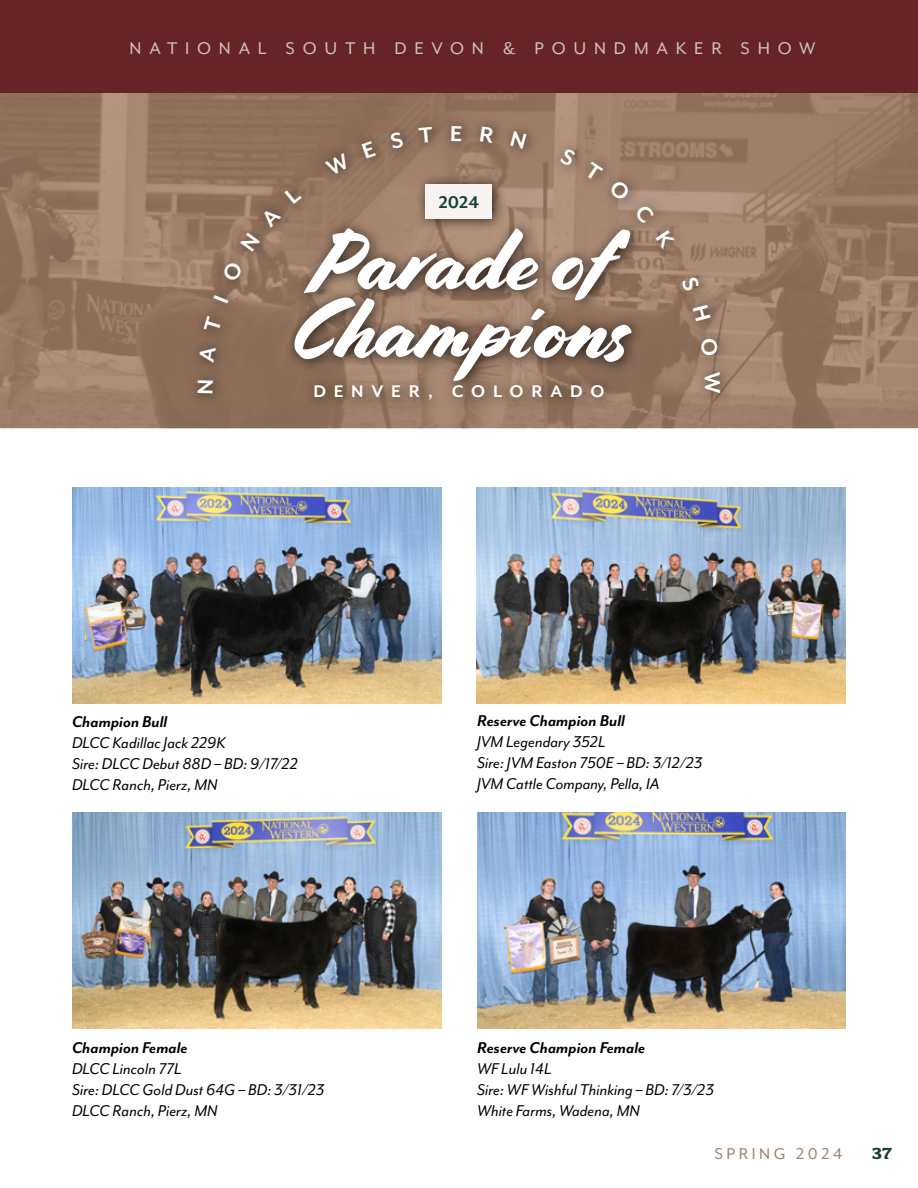
<style>
.page{position:relative;width:918px;height:1188px;background:#fff}
.page>*{position:absolute;margin:0;border:0;box-sizing:border-box;transform-origin:0 0}
.t1{font:84.75px/67.8px "Cortado";letter-spacing:-.005em;color:#fff}
.t2{font:19.5px "Mr Eaves Mod OT";letter-spacing:.4em;color:#d1c1b6}
.t3{font:700 19.5px "Mr Eaves Mod OT";color:#17422a}
.t4{font:700 19.35px "Mr Eaves Mod OT";letter-spacing:.4em;color:#fff}
.t5{font:italic 18px/21px "Mr Eaves Mod OT";color:#000}
.t6{font:italic 700 18px "Mr Eaves Mod OT";color:#000}
.t7{font:18px "Mr Eaves Mod OT";letter-spacing:.2em;color:#a3836d}
.t8{font:700 18px "Fairplex Wide OT";color:#17422a}
</style>
<div class="page">
<img style="left:0;top:94px;width:918px;height:334px">
<img style="left:72px;top:487px;width:369px;height:216px">
<img style="left:72px;top:812px;width:369px;height:216px">
<img style="left:477px;top:812px;width:369px;height:216px">
<img style="left:476px;top:487px;width:369px;height:216px">
<div style="left:0;top:0;width:918px;height:92px;background:#662328"></div>
<div style="left:187px;top:115px;width:547px;height:297px;background:#000;opacity:.75"></div>
<div style="left:426px;top:185px;width:66px;height:34px;background:#f6f3f0"></div>
<svg style="left:198px;top:380px;width:15px;height:13px"></svg>
<svg style="left:199px;top:345px;width:17px;height:17px"></svg>
<svg style="left:204px;top:316px;width:18px;height:17px"></svg>
<svg style="left:214px;top:295px;width:15px;height:8px"></svg>
<svg style="left:222px;top:261px;width:22px;height:22px"></svg>
<svg style="left:240px;top:233px;width:20px;height:19px"></svg>
<svg style="left:260px;top:186px;width:42px;height:41px;background:#8b6d58"></svg>
<svg style="left:325px;top:153px;width:25px;height:22px"></svg>
<svg style="left:362px;top:141px;width:14px;height:17px"></svg>
<svg style="left:390px;top:132px;width:14px;height:18px"></svg>
<svg style="left:419px;top:127px;width:14px;height:16px"></svg>
<svg style="left:451px;top:126px;width:10px;height:15px"></svg>
<svg style="left:480px;top:126px;width:15px;height:17px"></svg>
<svg style="left:510px;top:131px;width:17px;height:18px"></svg>
<svg style="left:560px;top:148px;width:16px;height:19px"></svg>
<svg style="left:584px;top:162px;width:19px;height:20px"></svg>
<svg style="left:609px;top:179px;width:46px;height:45px;background:#9e816d"></svg>
<svg style="left:656px;top:230px;width:20px;height:19px"></svg>
<svg style="left:682px;top:276px;width:18px;height:15px"></svg>
<svg style="left:693px;top:305px;width:18px;height:16px"></svg>
<svg style="left:701px;top:338px;width:17px;height:18px"></svg>
<svg style="left:705px;top:372px;width:15px;height:22px"></svg>
<p class="t2" style="left:130px;top:38px;width:687px">NATIONAL SOUTH DEVON &amp; POUNDMAKER SHOW</p>
<p class="t3" style="left:439px;top:192px;width:42px">2024</p>
<h1 class="t1" style="left:290px;top:230px;width:339px">Parade of<br>Champions</h1>
<p class="t4" style="left:313px;top:381px;width:293px">DENVER, COLORADO</p>
<p class="t6" style="left:72px;top:712px;width:97px">Champion Bull</p>
<p class="t5" style="left:72px;top:733px;width:227px">DLCC Kadillac Jack 229K<br>Sire: DLCC Debut 88D – BD: 9/17/22<br>DLCC Ranch, Pierz, MN</p>
<p class="t6" style="left:477px;top:711px;width:150px">Reserve Champion Bull</p>
<p class="t5" style="left:477px;top:731px;width:227px">JVM Legendary 352L<br>Sire: JVM Easton 750E – BD: 3/12/23<br>JVM Cattle Company, Pella, IA</p>
<p class="t6" style="left:72px;top:1038px;width:117px">Champion Female</p>
<p class="t5" style="left:72px;top:1058px;width:254px">DLCC Lincoln 77L<br>Sire: DLCC Gold Dust 64G – BD: 3/31/23<br>DLCC Ranch, Pierz, MN</p>
<p class="t6" style="left:477px;top:1037px;width:170px">Reserve Champion Female</p>
<p class="t5" style="left:477px;top:1058px;width:238px">WF Lulu 14L<br>Sire: WF Wishful Thinking – BD: 7/3/23<br>White Farms, Wadena, MN</p>
<p class="t7" style="left:714px;top:1144px;width:129px">SPRING 2024</p>
<p class="t8" style="left:872px;top:1143px;width:21px">37</p>
</div>
